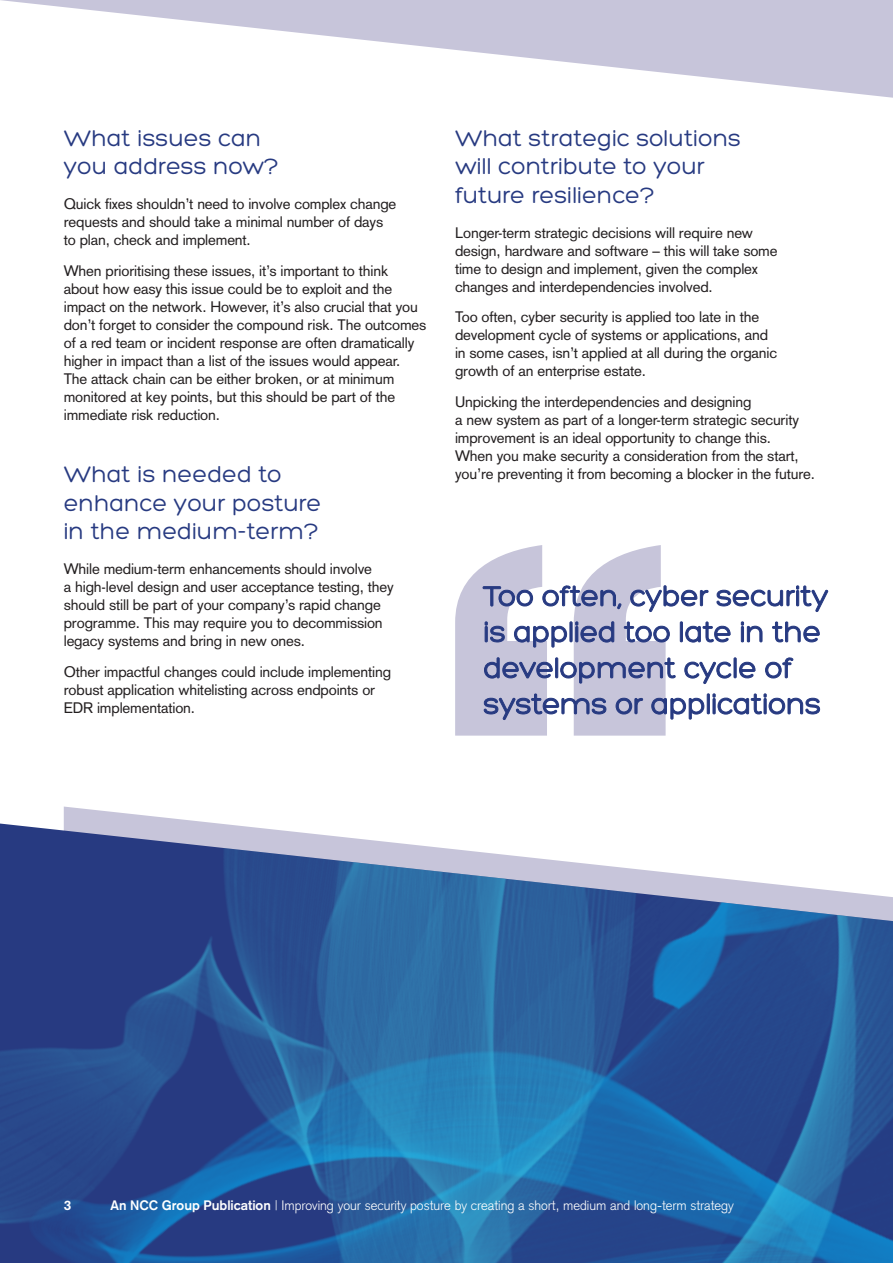
<style>
.page{position:relative;width:893px;height:1263px;background:#fff}
.page>*{position:absolute;margin:0;border:0;box-sizing:border-box;transform-origin:0 0}
.Brown_10pt_Body_Copy{font:24px/28.5px "Hero";color:#273a81}
.Brown_10pt_Body_Copy-2{font:15px/18px "Akzidenz Grotesk";letter-spacing:-.01em;color:#231f20}
.Brown_18pt_Page_Head{font:300 13.5px "Akzidenz Grotesk";color:#fff}
.Brown_18pt_Page_Head-2{font:700 13.5px "Akzidenz Grotesk";color:#fff}
.s1{font-weight:700}
</style>
<div class="page">
<svg style="left:64px;top:806px;width:149px;height:17px"></svg>
<img style="left:0;top:823px;width:893px;height:440px">
<svg style="left:0;top:0;width:893px;height:98px"></svg>
<svg style="left:455px;top:545px;width:373px;height:191px"></svg>
<p class="Brown_10pt_Body_Copy" style="left:64px;top:124px;width:216px">What issues can you address now?</p>
<p class="Brown_10pt_Body_Copy-2" style="left:64px;top:195px;width:334px">Quick fixes shouldn’t need to involve complex change requests and should take a minimal number of days to plan, check and implement.</p>
<p class="Brown_10pt_Body_Copy-2" style="left:64px;top:262px;width:364px">When prioritising these issues, it’s important to think about how easy this issue could be to exploit and the impact on the network. However, it’s also crucial that you don’t forget to consider the compound risk. The outcomes of a red team or incident response are often dramatically higher in impact than a list of the issues would appear.<br>The attack chain can be either broken, or at minimum monitored at key points, but this should be part of the immediate risk reduction.</p>
<p class="Brown_10pt_Body_Copy" style="left:64px;top:460px;width:259px">What is needed to enhance your posture in the medium-term?</p>
<p class="Brown_10pt_Body_Copy-2" style="left:64px;top:560px;width:331px">While medium-term enhancements should involve<br>a high-level design and user acceptance testing, they should still be part of your company’s rapid change programme. This may require you to decommission legacy systems and bring in new ones.</p>
<p class="Brown_10pt_Body_Copy-2" style="left:64px;top:663px;width:329px">Other impactful changes could include implementing robust application whitelisting across endpoints or<br>EDR implementation.</p>
<p class="Brown_10pt_Body_Copy" style="left:455px;top:124px;width:288px">What strategic solutions will contribute to your future resilience?</p>
<p class="Brown_10pt_Body_Copy-2" style="left:455px;top:223px;width:324px">Longer-term strategic decisions will require new design, hardware and software – this will take some time to design and implement, given the complex changes and interdependencies involved.</p>
<p class="Brown_10pt_Body_Copy-2" style="left:455px;top:308px;width:324px">Too often, cyber security is applied too late in the development cycle of systems or applications, and in some cases, isn’t applied at all during the organic growth of an enterprise estate.</p>
<p class="Brown_10pt_Body_Copy-2" style="left:455px;top:393px;width:362px">Unpicking the interdependencies and designing<br>a new system as part of a longer-term strategic security improvement is an ideal opportunity to change this.<br>When you make security a consideration from the start, you’re preventing it from becoming a blocker in the future.</p>
<p class="Brown_18pt_Page_Head-2" style="left:64px;top:1197px;width:9px">3</p>
<p class="Brown_18pt_Page_Head" style="left:111px;top:1197px;width:625px"><span class="s1">An NCC Group Publication</span> | Improving your security posture by creating a short, medium and long-term strategy</p>
</div>
